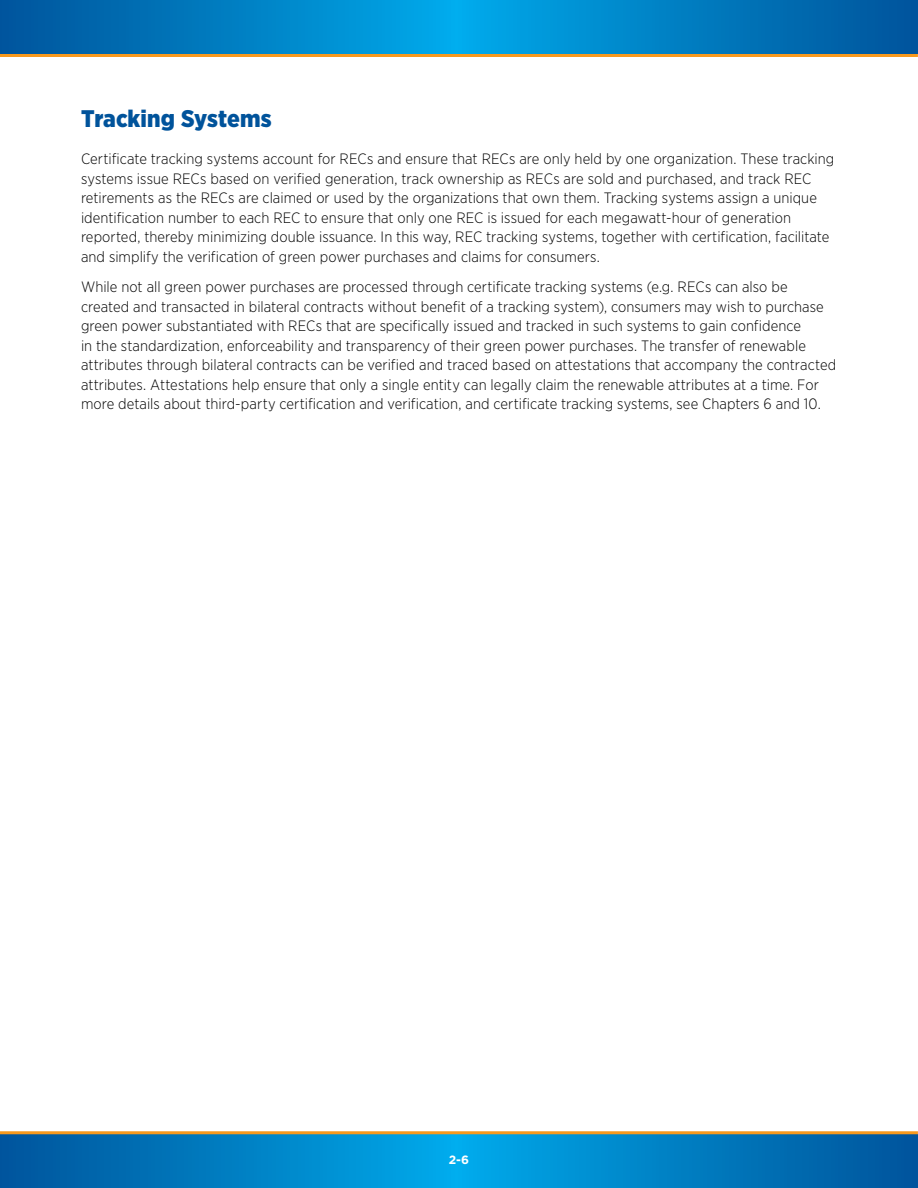
<style>
.page{position:relative;width:918px;height:1188px;background:#fff}
.page>*{position:absolute;margin:0;border:0;box-sizing:border-box;transform-origin:0 0}
.Heading1{font:900 24px "Gotham Narrow";color:#00539b}
.body_text{font:300 15px/19.5px "Gotham Narrow";letter-spacing:.005em;color:#000}
.t1{font:700 12px "Gotham";color:#fff}
</style>
<div class="page">
<svg style="left:0;top:1134px;width:918px;height:54px;background:#017ec1"></svg>
<svg style="left:0;top:0;width:918px;height:54px;background:#007ec2"></svg>
<hr style="left:0;top:1131px;width:918px;height:3px;background:#f8991d">
<hr style="left:0;top:54px;width:918px;height:3px;background:#f8991d">
<p class="Heading1" style="left:81px;top:103px;width:192px">Tracking Systems</p>
<p class="body_text" style="left:81px;top:149px;width:755px">Certificate tracking systems account for RECs and ensure that RECs are only held by one organization. These tracking systems issue RECs based on verified generation, track ownership as RECs are sold and purchased, and track REC retirements as the RECs are claimed or used by the organizations that own them. Tracking systems assign a unique identification number to each REC to ensure that only one REC is issued for each megawatt-hour of generation reported, thereby minimizing double issuance. In this way, REC tracking systems, together with certification, facilitate and simplify the verification of green power purchases and claims for consumers.</p>
<p class="body_text" style="left:81px;top:277px;width:757px">While not all green power purchases are processed through certificate tracking systems (e.g. RECs can also be created and transacted in bilateral contracts without benefit of a tracking system), consumers may wish to purchase green power substantiated with RECs that are specifically issued and tracked in such systems to gain confidence<br>in the standardization, enforceability and transparency of their green power purchases. The transfer of renewable attributes through bilateral contracts can be verified and traced based on attestations that accompany the contracted attributes. Attestations help ensure that only a single entity can legally claim the renewable attributes at a time. For more details about third-party certification and verification, and certificate tracking systems, see Chapters 6 and 10.</p>
<p class="t1" style="left:449px;top:1152px;width:22px">2-6</p>
</div>
